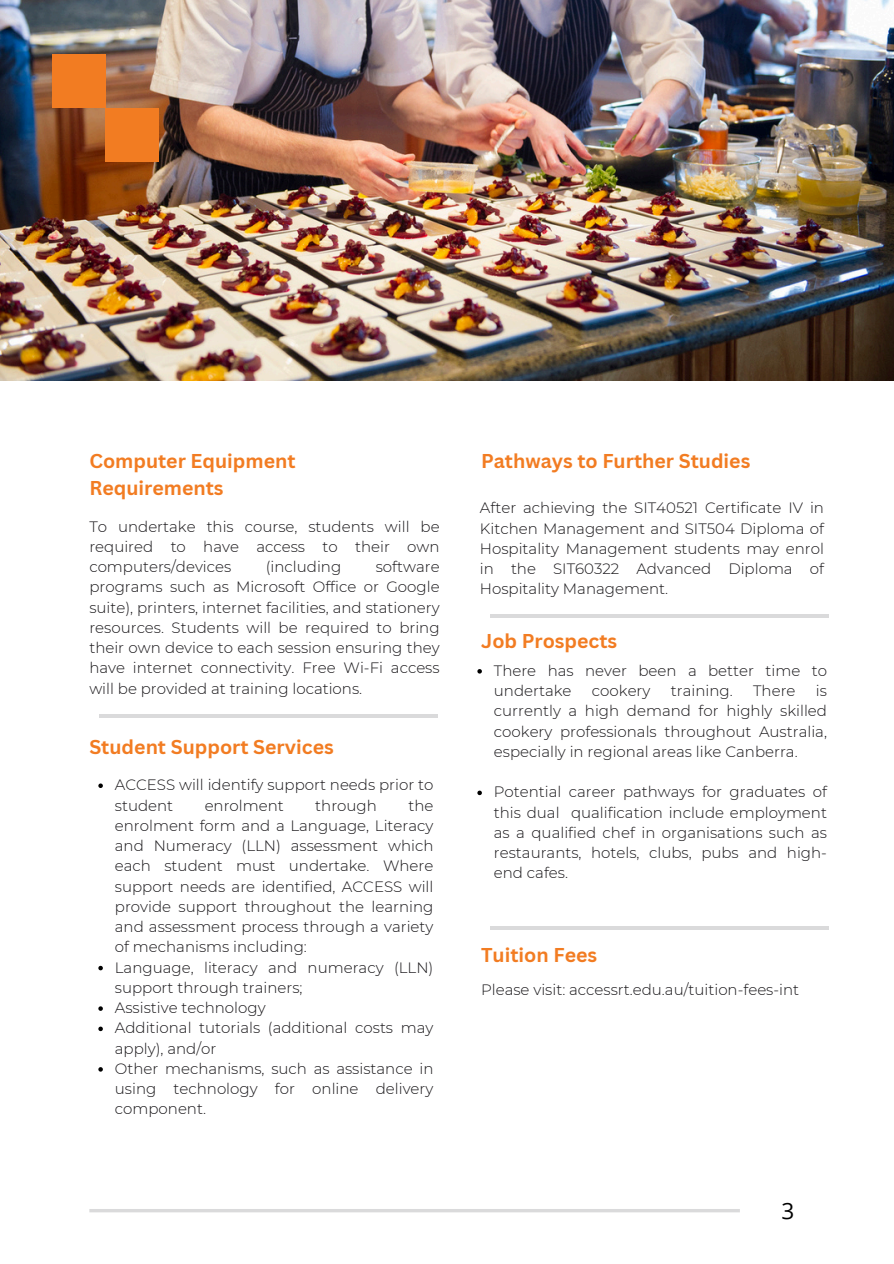
<style>
.page{position:relative;width:894px;height:1264px;background:#fff}
.page>*{position:absolute;margin:0;border:0;box-sizing:border-box;transform-origin:0 0}
.t1{font:22.5px "Open Sans";color:#000}
.t2{font:700 19.5px/27px "Canva Sans";color:#f27c22}
.t3{font:300 15px/20.2px "Montserrat";color:#161417;text-align:justify}
</style>
<div class="page">
<hr style="left:89px;top:1209px;width:650px;height:3px;background:#dadadb">
<img style="left:0;top:0;width:893px;height:381px">
<div style="left:52px;top:55px;width:53px;height:53px;background:#f27c22"></div>
<hr style="left:99px;top:714px;width:338px;height:3px;background:#dadadb">
<hr style="left:489px;top:614px;width:339px;height:4px;background:#dadadb">
<svg style="left:477px;top:669px;width:5px;height:4px"></svg>
<svg style="left:477px;top:790px;width:5px;height:5px"></svg>
<div style="left:105px;top:108px;width:54px;height:53px;background:#f27c22"></div>
<svg style="left:98px;top:783px;width:5px;height:5px"></svg>
<svg style="left:98px;top:965px;width:5px;height:5px"></svg>
<svg style="left:98px;top:1006px;width:5px;height:4px"></svg>
<svg style="left:98px;top:1026px;width:5px;height:5px"></svg>
<svg style="left:98px;top:1067px;width:5px;height:4px"></svg>
<svg style="left:490px;top:926px;width:339px;height:3px"></svg>
<p class="t2" style="left:89px;top:447px;width:208px">Computer Equipment<br>Requirements</p>
<p class="t3" style="left:89px;top:516px;width:351px">To undertake this course, students will be required to have access to their own computers/devices</p>
<p class="t3" style="left:89px;top:556px;width:351px;text-indent:286px">software programs such as Microsoft Office or Google suite), printers, internet facilities, and stationery resources. Students will be required to bring their own device to each session ensuring they have internet connectivity. Free Wi-Fi access will be provided at training locations.</p>
<p class="t3" style="left:266px;top:556px;width:77px">(including</p>
<h1 class="t2" style="left:89px;top:733px;width:246px">Student Support Services</h1>
<h1 class="t3" style="left:115px;top:774px;width:320px">ACCESS will identify support needs prior to student</h1>
<h1 class="t3" style="left:115px;top:795px;width:320px;text-indent:293px">the enrolment form and a Language, Literacy and Numeracy (LLN) assessment which each student must undertake. Where support needs are identified, ACCESS will provide support throughout the learning and assessment process through a variety of mechanisms including:</h1>
<p class="t3" style="left:115px;top:957px;width:320px">Language, literacy and numeracy (LLN) support through trainers;</p>
<p class="t3" style="left:115px;top:997px;width:152px">Assistive technology</p>
<h1 class="t3" style="left:115px;top:1017px;width:320px">Additional tutorials (additional costs may apply), and/or</h1>
<p class="t3" style="left:115px;top:1058px;width:320px">Other mechanisms, such as assistance in using technology for online delivery component.</p>
<h1 class="t3" style="left:204px;top:795px;width:81px">enrolment</h1>
<h1 class="t3" style="left:315px;top:795px;width:63px">through</h1>
<p class="t2" style="left:481px;top:447px;width:271px">Pathways to Further Studies</p>
<p class="t3" style="left:480px;top:498px;width:345px">After achieving the SIT40521 Certificate IV in Kitchen Management and SIT504 Diploma of Hospitality Management students may enrol in the SIT60322 Advanced Diploma of Hospitality Management.</p>
<p class="t2" style="left:481px;top:626px;width:138px">Job Prospects</p>
<p class="t3" style="left:493px;top:660px;width:334px">There has never been a better time to undertake</p>
<p class="t3" style="left:591px;top:680px;width:60px">cookery</p>
<p class="t3" style="left:670px;top:680px;width:63px">training.</p>
<p class="t3" style="left:753px;top:680px;width:44px">There</p>
<p class="t3" style="left:493px;top:680px;width:334px;text-indent:322px">is currently a high demand for highly skilled cookery professionals throughout Australia, especially in regional areas like Canberra.</p>
<p class="t3" style="left:493px;top:781px;width:334px">Potential career pathways for graduates of this dual qualification include employment as a qualified chef in organisations such as restaurants, hotels, clubs, pubs and high&shy;end cafes.</p>
<p class="t2" style="left:481px;top:940px;width:117px">Tuition Fees</p>
<p class="t3" style="left:481px;top:979px;width:319px">Please visit: accessrt.edu.au/tuition-fees-int</p>
<h1 class="t1" style="left:781px;top:1194px;width:14px">3</h1>
</div>
